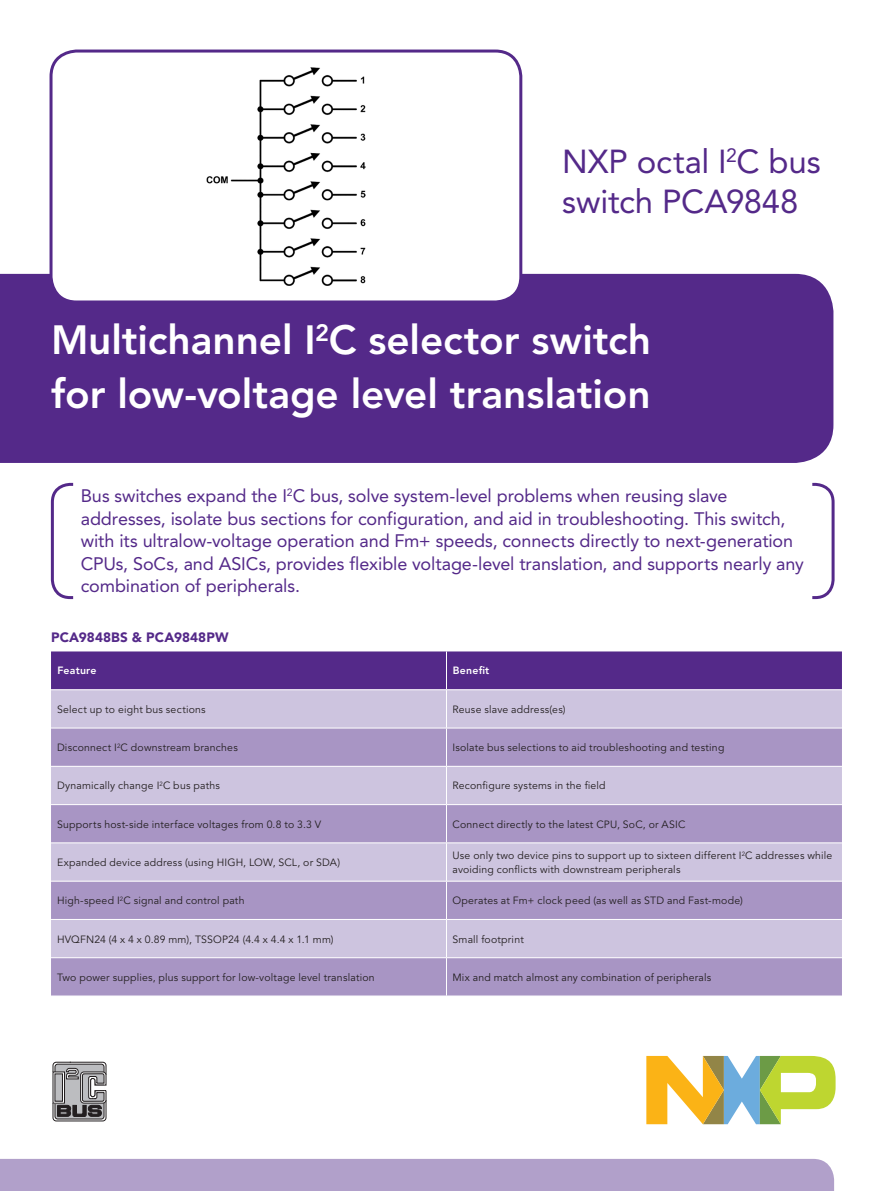
<style>
.page{position:relative;width:893px;height:1191px;background:#fff}
.page>*{position:absolute;margin:0;border:0;box-sizing:border-box;transform-origin:0 0}
.main_headline_2_line{font:800 40.5px/54px "Avenir LT Std";color:#fff}
.Main_headline_Small{font:33px/40.5px "Avenir LT Std";letter-spacing:-.005em;color:#542989}
.Main_headline_Small-2{font:18px/22.5px "Avenir LT Std";letter-spacing:-.005em;color:#542989}
.Hints{font:900 13.5px "Avenir LT Std";letter-spacing:.01em;color:#542989}
.Tab_txt_C{font:10.5px/13.5px "Avenir LT Std";letter-spacing:.02em;color:#231f20}
.body_text{font:10.5px "Avenir LT Std";letter-spacing:.02em;color:#231f20}
.Tab_txt_L{font:10.5px "Avenir LT Std";letter-spacing:.02em;color:#231f20}
.Tab_Heading_L{font:800 10.5px "Avenir LT Std";letter-spacing:.02em;color:#fff}
.Tab_Heading_C{font:800 10.5px "Avenir LT Std";letter-spacing:.02em;color:#fff}
</style>
<div class="page">
<svg style="left:50px;top:482px;width:24px;height:118px"></svg>
<svg style="left:812px;top:482px;width:23px;height:118px"></svg>
<div style="left:0;top:274px;width:833px;height:189px;background:#542989"></div>
<div style="left:0;top:1158px;width:834px;height:33px;background:#b1a0ca"></div>
<svg style="left:646px;top:1056px;width:190px;height:68px"></svg>
<svg style="left:53px;top:1062px;width:53px;height:59px;background:#8d8c8e"></svg>
<div style="left:51px;top:651px;width:791px;height:38px;background:#542989"></div>
<div style="left:51px;top:690px;width:791px;height:37px;background:#cdc4df"></div>
<svg style="left:51px;top:728px;width:791px;height:267px;background:#b8a9cf"></svg>
<hr style="left:446px;top:651px;width:1px;height:38px;background:#fff">
<hr style="left:446px;top:690px;width:1px;height:37px;background:#fff">
<hr style="left:446px;top:728px;width:1px;height:38px;background:#fff">
<hr style="left:51px;top:766px;width:395px;height:1px;background:#fff">
<hr style="left:446px;top:766px;width:396px;height:1px;background:#fff">
<hr style="left:446px;top:766px;width:1px;height:38px;background:#fff">
<hr style="left:51px;top:804px;width:395px;height:1px;background:#fff">
<hr style="left:446px;top:804px;width:396px;height:1px;background:#fff">
<hr style="left:446px;top:805px;width:1px;height:37px;background:#fff">
<hr style="left:446px;top:843px;width:1px;height:37px;background:#fff">
<hr style="left:446px;top:881px;width:1px;height:38px;background:#fff">
<hr style="left:51px;top:919px;width:395px;height:1px;background:#fff">
<hr style="left:446px;top:919px;width:396px;height:1px;background:#fff">
<hr style="left:446px;top:919px;width:1px;height:38px;background:#fff">
<hr style="left:51px;top:957px;width:395px;height:1px;background:#fff">
<hr style="left:446px;top:957px;width:396px;height:1px;background:#fff">
<hr style="left:446px;top:958px;width:1px;height:37px;background:#fff">
<hr style="left:51px;top:880px;width:395px;height:1px;background:#fff">
<hr style="left:446px;top:880px;width:396px;height:1px;background:#fff">
<hr style="left:51px;top:842px;width:395px;height:1px;background:#fff">
<hr style="left:446px;top:842px;width:396px;height:1px;background:#fff">
<div style="left:51px;top:51px;width:470px;height:251px;background:#fff;border-radius:26px"></div>
<img style="left:207px;top:68px;width:158px;height:217px">
<div style="left:50px;top:50px;width:472px;height:253px;border:3px solid #542989;border-radius:26px"></div>
<p class="Main_headline_Small" style="left:562px;top:141px;width:260px">NXP octal I<sup>2</sup>C bus switch PCA9848</p>
<p class="main_headline_2_line" style="left:51px;top:313px;width:601px">Multichannel I<sup>2</sup>C selector switch for low-voltage level translation</p>
<p class="Main_headline_Small-2" style="left:81px;top:485px;width:724px">Bus switches expand the I<sup>2</sup>C bus, solve system-level problems when reusing slave addresses, isolate bus sections for configuration, and aid in troubleshooting. This switch, with its ultralow-voltage operation and Fm+ speeds, connects directly to next-generation CPUs, SoCs, and ASICs, provides flexible voltage-level translation, and supports nearly any combination of peripherals.</p>
<p class="Hints" style="left:51px;top:629px;width:179px">PCA9848BS &amp; PCA9848PW</p>
<p class="Tab_Heading_L" style="left:57px;top:664px;width:41px">Feature</p>
<p class="Tab_Heading_C" style="left:453px;top:664px;width:38px">Benefit</p>
<p class="Tab_txt_L" style="left:57px;top:703px;width:150px">Select up to eight bus sections</p>
<p class="Tab_txt_C" style="left:452px;top:703px;width:115px">Reuse slave address(es)</p>
<p class="Tab_txt_L" style="left:57px;top:741px;width:182px">Disconnect I<sup>2</sup>C downstream branches</p>
<p class="Tab_txt_C" style="left:452px;top:741px;width:273px">Isolate bus selections to aid troubleshooting and testing</p>
<p class="body_text" style="left:57px;top:779px;width:164px">Dynamically change I<sup>2</sup>C bus paths</p>
<p class="Tab_txt_C" style="left:452px;top:779px;width:155px">Reconfigure systems in the field</p>
<p class="body_text" style="left:57px;top:818px;width:266px">Supports host-side interface voltages from 0.8 to 3.3 V</p>
<p class="Tab_txt_C" style="left:452px;top:817px;width:234px">Connect directly to the latest CPU, SoC, or ASIC</p>
<p class="Tab_txt_L" style="left:57px;top:856px;width:285px">Expanded device address (using HIGH, LOW, SCL, or SDA)</p>
<p class="Tab_txt_C" style="left:452px;top:849px;width:381px">Use only two device pins to support up to sixteen different I<sup>2</sup>C addresses while avoiding conflicts with downstream peripherals</p>
<p class="Tab_txt_L" style="left:57px;top:894px;width:189px">High-speed I<sup>2</sup>C signal and control path</p>
<p class="Tab_txt_C" style="left:452px;top:894px;width:292px">Operates at Fm+ clock peed (as well as STD and Fast-mode)</p>
<p class="body_text" style="left:57px;top:933px;width:278px">HVQFN24 (4 x 4 x 0.89 mm), TSSOP24 (4.4 x 4.4 x 1.1 mm)</p>
<p class="Tab_txt_C" style="left:452px;top:932px;width:73px">Small footprint</p>
<p class="body_text" style="left:57px;top:971px;width:319px">Two power supplies, plus support for low-voltage level translation</p>
<p class="body_text" style="left:452px;top:971px;width:260px">Mix and match almost any combination of peripherals</p>
</div>
